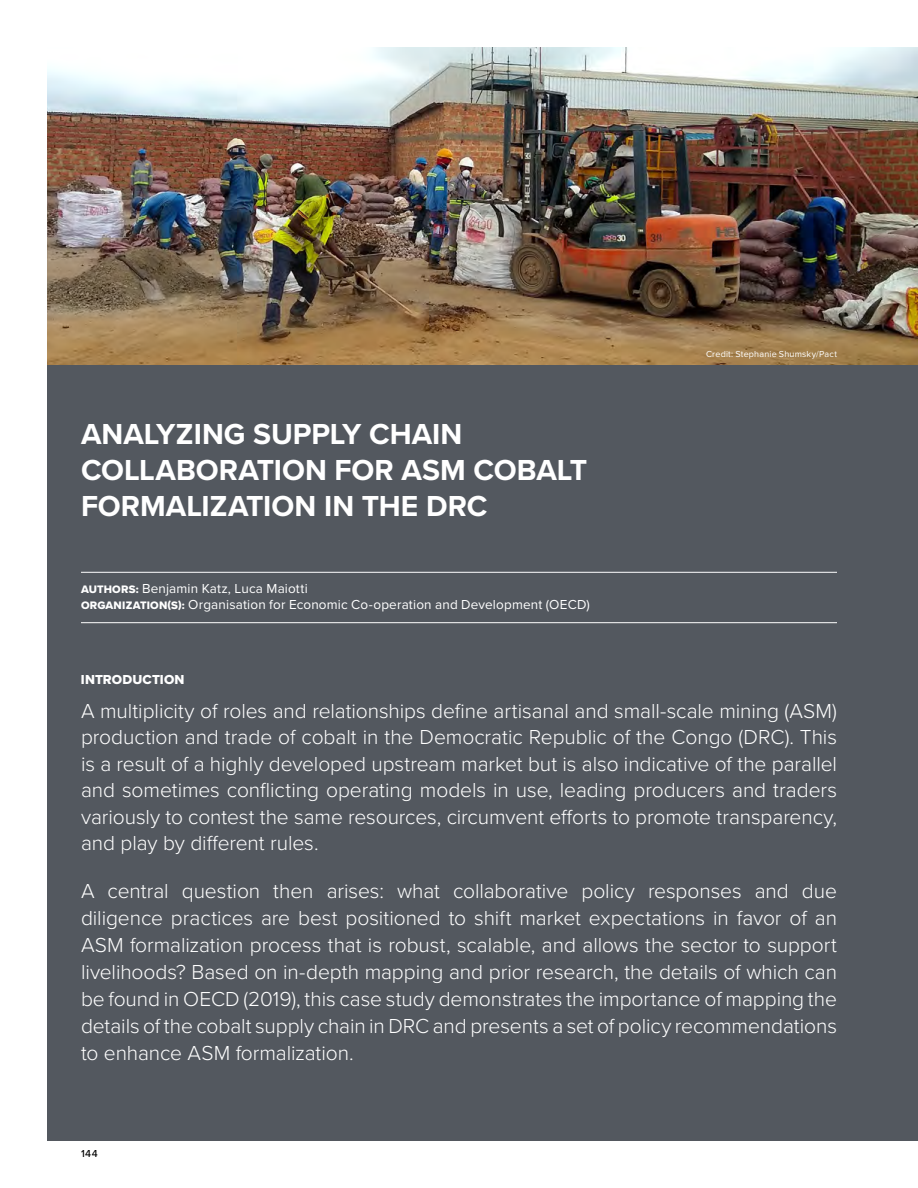
<style>
.page{position:relative;width:918px;height:1188px;background:#fff}
.page>*{position:absolute;margin:0;border:0;box-sizing:border-box;transform-origin:0 0}
.t1{font:700 30px/36px "Proxima Nova";color:#fff}
.t2{font:300 21px/27px "Proxima Nova";letter-spacing:-.005em;color:#fff;text-align:justify}
.t3{font:13.5px/16.2px "Proxima Nova";letter-spacing:.01em;color:#fff}
.t4{font:13.5px "Proxima Nova Extrabld";letter-spacing:.01em;color:#fff}
.t5{font:500 10.5px "Proxima Nova";color:#000}
.t6{font:9px "Proxima Nova";letter-spacing:.02em;color:#fff}
.s1{font-family:"Proxima Nova Extrabld";font-size:11.25px}
</style>
<div class="page">
<div style="left:47px;top:47px;width:871px;height:1094px;background:#53585f"></div>
<img style="left:47px;top:47px;width:871px;height:317px">
<hr style="left:81px;top:572px;width:756px;height:1px;background:#fff">
<hr style="left:81px;top:622px;width:756px;height:1px;background:#fff">
<h1 class="t1" style="left:81px;top:415px;width:508px">ANALYZING SUPPLY CHAIN<br>COLLABORATION FOR ASM COBALT<br>FORMALIZATION IN THE DRC</h1>
<p class="t3" style="left:81px;top:580px;width:510px"><span class="s1">AUTHORS:</span> Benjamin Katz, Luca Maiotti<br><span class="s1">ORGANIZATION(S):</span> Organisation for Economic Co-operation and Development (OECD)</p>
<p class="t6" style="left:706px;top:347px;width:132px">Credit: Stephanie Shumsky/Pact</p>
<p class="t4" style="left:81px;top:670px;width:105px">INTRODUCTION</p>
<p class="t2" style="left:81px;top:696px;width:758px;line-height:26.5px">A multiplicity of roles and relationships define artisanal and small-scale mining (ASM) production and trade of cobalt in the Democratic Republic of the Congo (DRC). This is a result of a highly developed upstream market but is also indicative of the parallel and sometimes conflicting operating models in use, leading producers and traders variously to contest the same resources, circumvent efforts to promote transparency, and play by different rules.</p>
<p class="t2" style="left:81px;top:876px;width:758px">A central question then arises: what collaborative policy responses and due diligence practices are best positioned to shift market expectations in favor of an ASM formalization process that is robust, scalable, and allows the sector to support livelihoods? Based on in-depth mapping and prior research, the details of which can be found in OECD (2019), this case study demonstrates the importance of mapping the details of the cobalt supply chain in DRC and presents a set of policy recommendations to enhance ASM formalization.</p>
<p class="t5" style="left:81px;top:1146px;width:18px">144</p>
</div>
